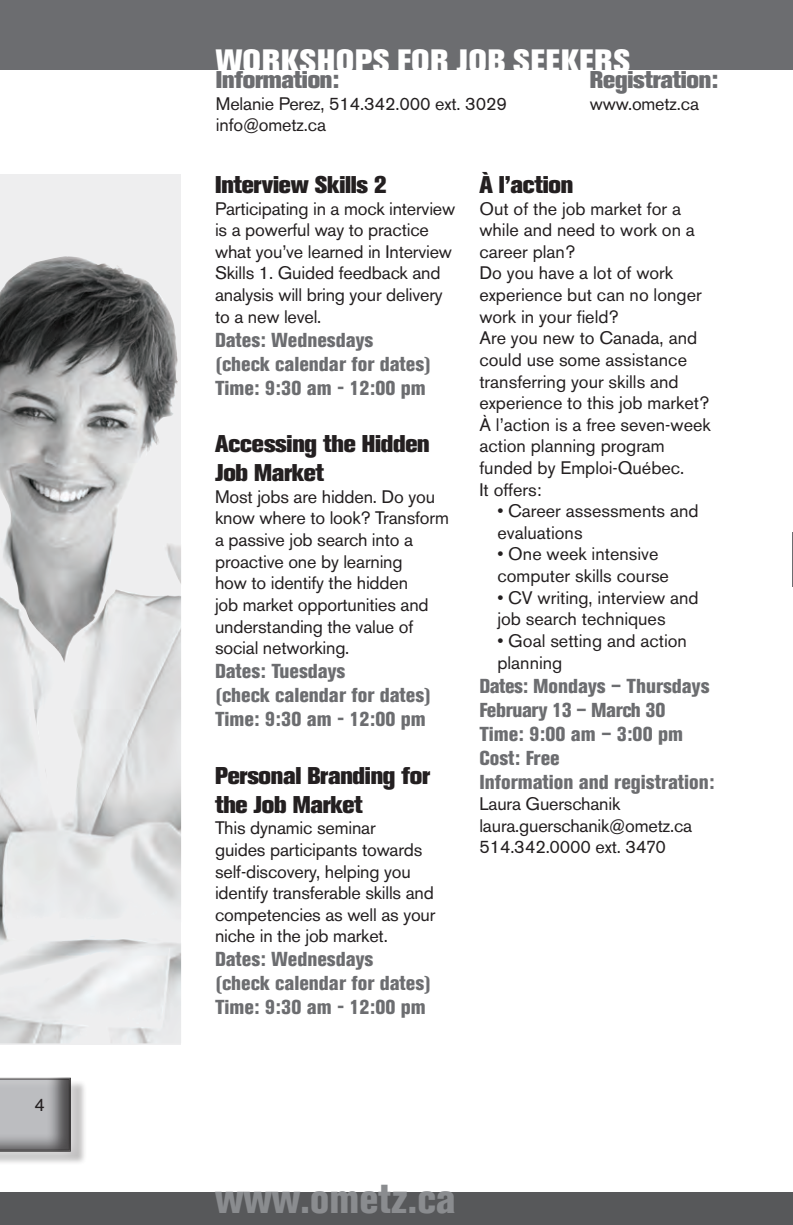
<style>
.page{position:relative;width:793px;height:1225px;background:#fff}
.page>*{position:absolute;margin:0;border:0;box-sizing:border-box;transform-origin:0 0}
.t1{font:800 condensed 40px "Akzidenz Grotesk BE";color:#8a8c8f}
.t2{font:800 32px "Akzidenz Grotesk BE";letter-spacing:.03em;color:#fff}
.t3{font:800 24px/28.8px "Akzidenz Grotesk BE";letter-spacing:-.01em;color:#231f20}
.t4{font:800 24px "Akzidenz Grotesk BE";letter-spacing:-.01em;color:#6c6d70}
.t5{font:800 condensed 20px/24px "Akzidenz Grotesk BE";color:#6c6d70}
.t6{font:18px/21.6px "Akzidenz Grotesk BE";letter-spacing:-.01em;color:#231f20}
</style>
<div class="page">
<div style="left:0;top:0;width:791px;height:70px;background:#6c6d70"></div>
<hr style="left:791px;top:0;width:1px;height:70px;background:#6c6d70">
<div style="left:0;top:1079px;width:87px;height:86px;background:#f4f4f4"></div>
<div style="left:0;top:1064px;width:83px;height:100px;background:#fff;opacity:.75"></div>
<div style="left:0;top:1073px;width:73px;height:80px;background:#231f20;opacity:.75"></div>
<div style="left:0;top:1191px;width:791px;height:33px;background:#57585a"></div>
<hr style="left:791px;top:1191px;width:1px;height:33px;background:#57585a">
<hr style="left:791px;top:532px;width:1px;height:54px;background:#6c6d70">
<svg style="left:0;top:175px;width:181px;height:869px;background:#e4e5e6"></svg>
<img style="left:0;top:256px;width:181px;height:407px">
<p class="t6" style="left:34px;top:1093px;width:12px">4</p>
<h2 class="t2" style="left:216px;top:43px;width:415px">WORKSHOPS FOR JOB SEEKERS</h2>
<h3 class="t4" style="left:216px;top:66px;width:125px">Information:</h3>
<p class="t6" style="left:216px;top:93px;width:292px">Melanie Perez, 514.342.000 ext. 3029 info@ometz.ca</p>
<h3 class="t4" style="left:589px;top:66px;width:130px">Registration:</h3>
<p class="t6" style="left:589px;top:92px;width:111px">www.ometz.ca</p>
<h3 class="t3" style="left:215px;top:170px;width:173px">Interview Skills 2</h3>
<p class="t6" style="left:215px;top:197px;width:241px">Participating in a mock interview is a powerful way to practice what you’ve learned in Interview<br>Skills 1. Guided feedback and analysis will bring your delivery to a new level.</p>
<p class="t5" style="left:215px;top:328px;width:217px">Dates: Wednesdays (check calendar for dates)<br>Time: 9:30 am - 12:00 pm</p>
<h3 class="t3" style="left:215px;top:429px;width:216px">Accessing the Hidden<br>Job Market</h3>
<p class="t6" style="left:215px;top:485px;width:235px">Most jobs are hidden. Do you know where to look? Transform a passive job search into a proactive one by learning<br>how to identify the hidden<br>job market opportunities and understanding the value of social networking.</p>
<p class="t5" style="left:215px;top:659px;width:217px">Dates: Tuesdays<br>(check calendar for dates)<br>Time: 9:30 am - 12:00 pm</p>
<h3 class="t3" style="left:215px;top:761px;width:216px">Personal Branding for the Job Market</h3>
<p class="t6" style="left:215px;top:817px;width:222px">This dynamic seminar<br>guides participants towards self-discovery, helping you identify transferable skills and competencies as well as your niche in the job market.</p>
<p class="t5" style="left:215px;top:947px;width:217px">Dates: Wednesdays (check calendar for dates)<br>Time: 9:30 am - 12:00 pm</p>
<h3 class="t3" style="left:479px;top:170px;width:95px">À l’action</h3>
<p class="t6" style="left:479px;top:197px;width:233px">Out of the job market for a while and need to work on a career plan?<br>Do you have a lot of work experience but can no longer work in your field?<br>Are you new to Canada, and could use some assistance transferring your skills and experience to this job market?<br>À l’action is a free seven-week action planning program funded by Emploi-Québec.<br>It offers:</p>
<p class="t6" style="left:497px;top:500px;width:203px">• Career assessments and evaluations</p>
<p class="t6" style="left:497px;top:543px;width:173px">• One week intensive computer skills course</p>
<p class="t6" style="left:497px;top:586px;width:202px">• CV writing, interview and job search techniques</p>
<p class="t6" style="left:497px;top:629px;width:191px">• Goal setting and action planning</p>
<p class="t5" style="left:479px;top:673px;width:236px">Dates: Mondays – Thursdays<br>February 13 – March 30<br>Time: 9:00 am – 3:00 pm<br>Cost: Free<br>Information and registration:</p>
<p class="t6" style="left:479px;top:793px;width:214px">Laura Guerschanik laura.guerschanik@ometz.ca<br>514.342.0000 ext. 3470</p>
<h1 class="t1" style="left:215px;top:1175px;width:242px">www.ometz.ca</h1>
</div>
